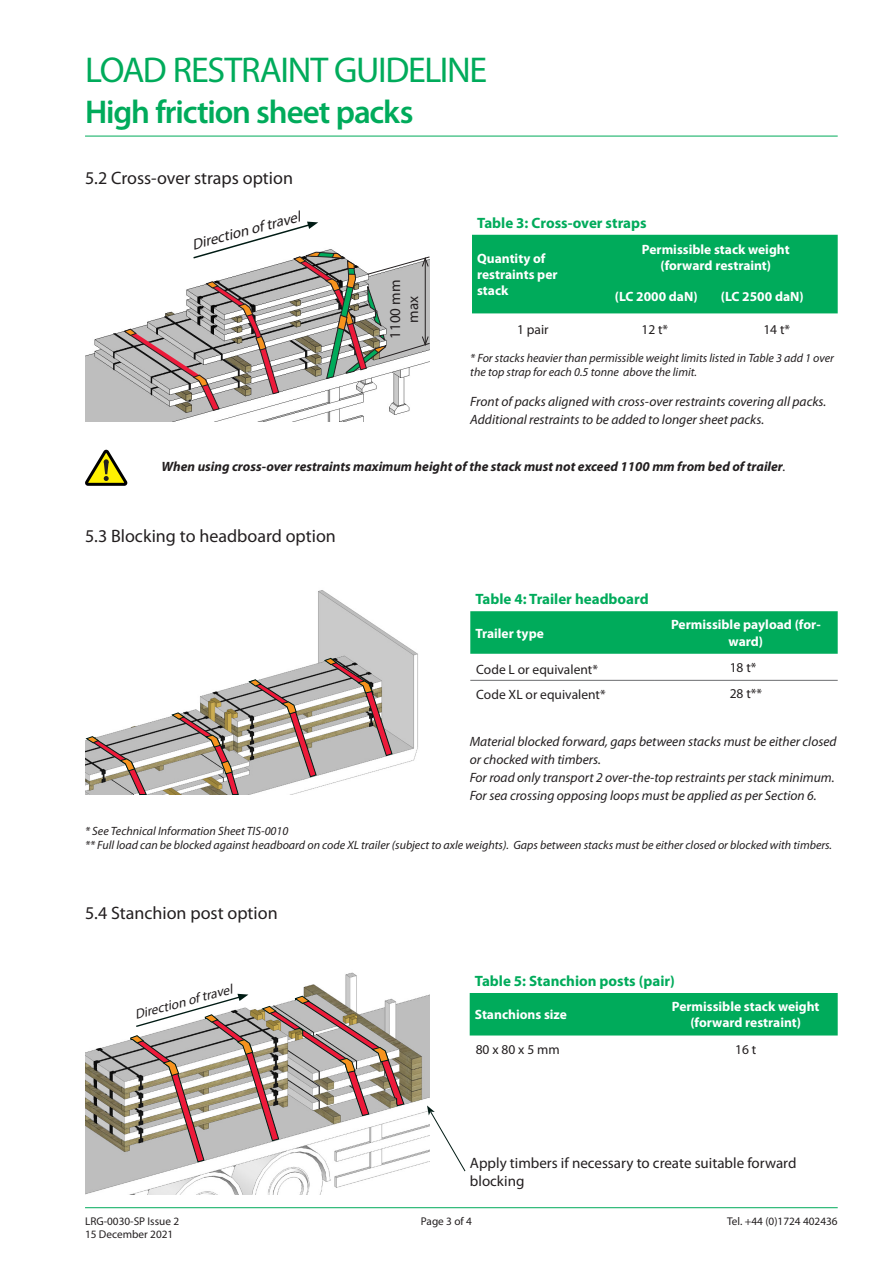
<style>
.page{position:relative;width:893px;height:1263px;background:#fff}
.page>*{position:absolute;margin:0;border:0;box-sizing:border-box;transform-origin:0 0}
.t1{font:36px "Myriad Pro";letter-spacing:-.035em;color:#00ab5b}
.t2{font:600 33px "Myriad Pro";letter-spacing:-.035em;color:#00ab5b}
.t3{font:18px "Myriad Pro";color:#231f20}
.t4{font:700 15px "Myriad Pro";color:#00ab5b}
.t5{font:15px/18px "Myriad Pro";color:#231f20}
.t6{font:italic 15px "Myriad Pro";color:#231f20}
.t7{font:italic 13.5px/18px "Myriad Pro";color:#231f20}
.t8{font:700 13.5px/16.2px "Myriad Pro";color:#fff;text-align:center}
.t9{font:italic 700 13.5px "Myriad Pro";color:#231f20}
.t10{font:13.5px "Myriad Pro";color:#231f20}
.t11{font:italic 13.5px "Myriad Pro";color:#231f20}
.t12{font:italic 12px/14.4px "Myriad Pro";color:#231f20}
.t13{font:11.25px "Myriad Pro";color:#231f20}
.s1{font-weight:400}
.s2{color:#fff}
</style>
<div class="page">
<hr style="left:85px;top:136px;width:753px;height:1px;background:#00ab5b">
<hr style="left:85px;top:1207px;width:753px;height:1px;background:#00ab5b">
<img style="left:85px;top:972px;width:344px;height:222px">
<svg style="left:130px;top:994px;width:274px;height:168px"></svg>
<svg style="left:427px;top:1105px;width:39px;height:67px"></svg>
<img style="left:85px;top:590px;width:333px;height:204px">
<svg style="left:249px;top:679px;width:67px;height:98px;background:#b6a6a1"></svg>
<svg style="left:324px;top:658px;width:68px;height:98px;background:#b8a9a5"></svg>
<svg style="left:172px;top:713px;width:67px;height:82px;background:#afa096"></svg>
<svg style="left:86px;top:736px;width:61px;height:59px;background:#af9f9b"></svg>
<div style="left:470px;top:611px;width:368px;height:43px;background:#00ab5b"></div>
<hr style="left:470px;top:680px;width:184px;height:1px;background:#6c6d70">
<hr style="left:654px;top:680px;width:184px;height:1px;background:#6c6d70">
<div style="left:470px;top:993px;width:368px;height:42px;background:#00ab5b"></div>
<div style="left:472px;top:235px;width:366px;height:78px;background:#00ab5b"></div>
<svg style="left:85px;top:449px;width:43px;height:37px"></svg>
<img style="left:85px;top:331px;width:324px;height:91px">
<svg style="left:124px;top:222px;width:306px;height:189px"></svg>
<p class="t1" style="left:85px;top:48px;width:404px">LOAD RESTRAINT GUIDELINE</p>
<p class="t2" style="left:85px;top:91px;width:330px">High friction sheet packs</p>
<p class="t3" style="left:85px;top:166px;width:209px">5.2 Cross-over straps option</p>
<p class="t6" style="left:190px;top:236px;width:113px;rotate:-15deg">Direction of travel</p>
<p class="t5" style="left:386px;top:339px;width:60px;rotate:-90deg">1100 mm</p>
<p class="t5" style="left:404px;top:322px;width:28px;rotate:-90deg">max</p>
<p class="t4" style="left:477px;top:213px;width:171px">Table 3: Cross-over straps</p>
<p class="t8" style="left:477px;top:250px;width:82px;text-align:left">Quantity of restraints per stack</p>
<p class="t8" style="left:642px;top:241px;width:149px">Permissible stack weight</p>
<p class="t8" style="left:660px;top:257px;width:112px">(forward restraint)</p>
<p class="t8" style="left:615px;top:288px;width:84px">(LC 2000 daN)</p>
<p class="t8" style="left:721px;top:288px;width:84px">(LC 2500 daN)</p>
<p class="t10" style="left:517px;top:321px;width:33px">1 pair</p>
<p class="t10" style="left:641px;top:321px;width:28px">12 t*</p>
<p class="t10" style="left:763px;top:321px;width:28px">14 t*</p>
<p class="t12" style="left:470px;top:350px;width:365px">* For stacks heavier than permissible weight limits listed in Table 3 add 1 over the top strap for each 0.5 tonne above the limit.</p>
<p class="t7" style="left:470px;top:392px;width:357px">Front of packs aligned with cross-over restraints covering all packs.<br>Additional restraints to be added to longer sheet packs.</p>
<p class="t9" style="left:162px;top:458px;width:626px">When using cross-over restraints maximum height of the stack must not exceed 1100 mm from bed of trailer<span class="s1">.</span></p>
<p class="t3" style="left:85px;top:525px;width:252px">5.3 Blocking to headboard option</p>
<p class="t4" style="left:475px;top:589px;width:175px">Table 4: Trailer headboard</p>
<p class="t8" style="left:475px;top:624px;width:70px">Trailer type</p>
<p class="t8" style="left:671px;top:616px;width:151px">Permissible payload (for&shy;ward)</p>
<p class="t10" style="left:476px;top:661px;width:123px">Code L or equivalent*</p>
<p class="t10" style="left:730px;top:659px;width:34px">18 t*<span class="s2">*</span></p>
<p class="t10" style="left:476px;top:686px;width:131px">Code XL or equivalent*</p>
<p class="t10" style="left:730px;top:685px;width:34px">28 t**</p>
<p class="t7" style="left:470px;top:732px;width:368px">Material blocked forward, gaps between stacks must be either closed or chocked with timbers.</p>
<p class="t7" style="left:470px;top:768px;width:366px">For road only transport 2 over-the-top restraints per stack minimum.</p>
<p class="t7" style="left:470px;top:786px;width:349px">For sea crossing opposing loops must be applied as per Section 6.</p>
<p class="t12" style="left:85px;top:824px;width:205px">* See Technical Information Sheet TIS-0010</p>
<p class="t12" style="left:85px;top:838px;width:749px">** Full load can be blocked against headboard on code XL trailer (subject to axle weights). Gaps between stacks must be either closed or blocked with timbers.</p>
<p class="t3" style="left:85px;top:902px;width:194px">5.4 Stanchion post option</p>
<p class="t11" style="left:133px;top:1007px;width:102px;rotate:-15deg">Direction of travel</p>
<p class="t4" style="left:475px;top:971px;width:202px">Table 5: Stanchion posts (pair)</p>
<p class="t8" style="left:475px;top:1006px;width:94px">Stanchions size</p>
<p class="t8" style="left:672px;top:998px;width:149px">Permissible stack weight (forward restraint)</p>
<p class="t10" style="left:476px;top:1041px;width:85px">80 x 80 x 5 mm</p>
<p class="t10" style="left:735px;top:1041px;width:23px">16 t</p>
<p class="t5" style="left:470px;top:1153px;width:328px">Apply timbers if necessary to create suitable forward blocking</p>
<p class="t13" style="left:85px;top:1214px;width:96px">LRG-0030-SP Issue 2</p>
<p class="t13" style="left:421px;top:1214px;width:53px">Page 3 of 4</p>
<p class="t13" style="left:85px;top:1227px;width:90px">15 December 2021</p>
<p class="t13" style="left:727px;top:1214px;width:112px">Tel. +44 (0)1724 402436</p>
</div>
